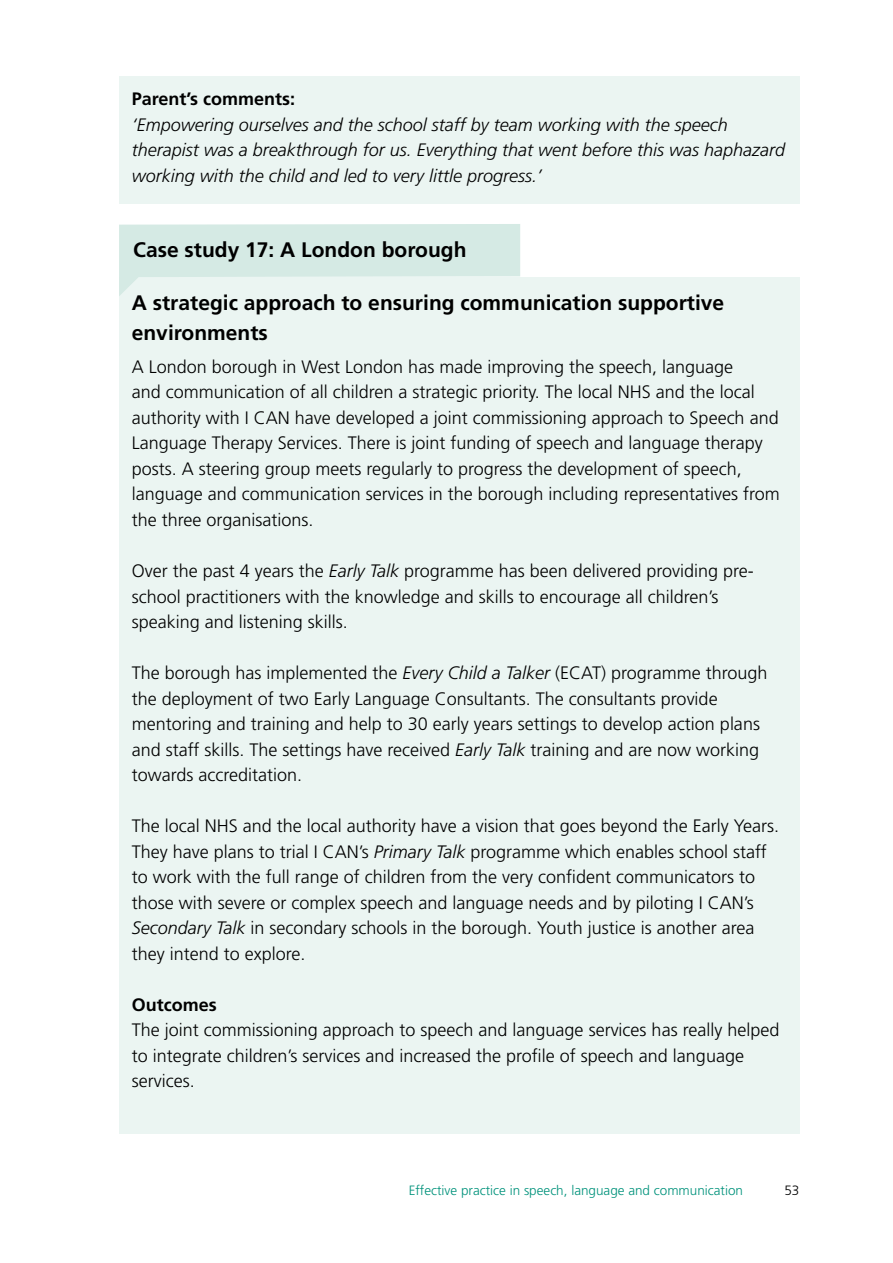
<style>
.page{position:relative;width:893px;height:1263px;background:#fff}
.page>*{position:absolute;margin:0;border:0;box-sizing:border-box;transform-origin:0 0}
.t1{font:700 21px/30px "Frutiger";color:#000}
.t2{font:300 18px/25.5px "Frutiger";color:#000}
.t3{font:italic 300 18px/25.5px "Frutiger";color:#000}
.t4{font:700 18px "Frutiger";color:#000}
.t5{font:300 13.5px "Frutiger";color:#00927b}
.t6{font:300 13.5px "Frutiger";color:#000}
.s1{font-style:italic}
</style>
<div class="page">
<div style="left:119px;top:77px;width:680px;height:127px;background:#ebf5f2"></div>
<div style="left:119px;top:277px;width:680px;height:857px;background:#ebf5f2"></div>
<svg style="left:119px;top:224px;width:401px;height:72px"></svg>
<p class="t4" style="left:132px;top:88px;width:165px">Parent’s comments:</p>
<p class="t3" style="left:132px;top:111px;width:655px">‘Empowering ourselves and the school staff by team working with the speech therapist was a breakthrough for us. Everything that went before this was haphazard working with the child and led to very little progress.’</p>
<p class="t1" style="left:133px;top:235px;width:335px">Case study 17: A London borough</p>
<p class="t1" style="left:132px;top:287px;width:594px">A strategic approach to ensuring communication supportive environments</p>
<p class="t2" style="left:132px;top:354px;width:649px">A London borough in West London has made improving the speech, language<br>and communication of all children a strategic priority. The local NHS and the local authority with I CAN have developed a joint commissioning approach to Speech and Language Therapy Services. There is joint funding of speech and language therapy posts. A steering group meets regularly to progress the development of speech, language and communication services in the borough including representatives from the three organisations.</p>
<p class="t2" style="left:132px;top:558px;width:624px">Over the past 4 years the <span class="s1">Early Talk</span> programme has been delivered providing pre&shy;school practitioners with the knowledge and skills to encourage all children’s speaking and listening skills.</p>
<p class="t2" style="left:132px;top:660px;width:637px">The borough has implemented the <span class="s1">Every Child a Talker</span> (ECAT) programme through the deployment of two Early Language Consultants. The consultants provide mentoring and training and help to 30 early years settings to develop action plans and staff skills. The settings have received <span class="s1">Early Talk</span> training and are now working towards accreditation.</p>
<p class="t2" style="left:132px;top:813px;width:649px">The local NHS and the local authority have a vision that goes beyond the Early Years.<br>They have plans to trial I CAN’s <span class="s1">Primary Talk</span> programme which enables school staff to work with the full range of children from the very confident communicators to those with severe or complex speech and language needs and by piloting I CAN’s <span class="s1">Secondary Talk</span> in secondary schools in the borough. Youth justice is another area they intend to explore.</p>
<p class="t4" style="left:132px;top:994px;width:86px">Outcomes</p>
<p class="t2" style="left:132px;top:1017px;width:649px">The joint commissioning approach to speech and language services has really helped to integrate children’s services and increased the profile of speech and language services.</p>
<p class="t5" style="left:409px;top:1182px;width:336px">Effective practice in speech, language and communication</p>
<p class="t6" style="left:784px;top:1182px;width:17px">53</p>
</div>
